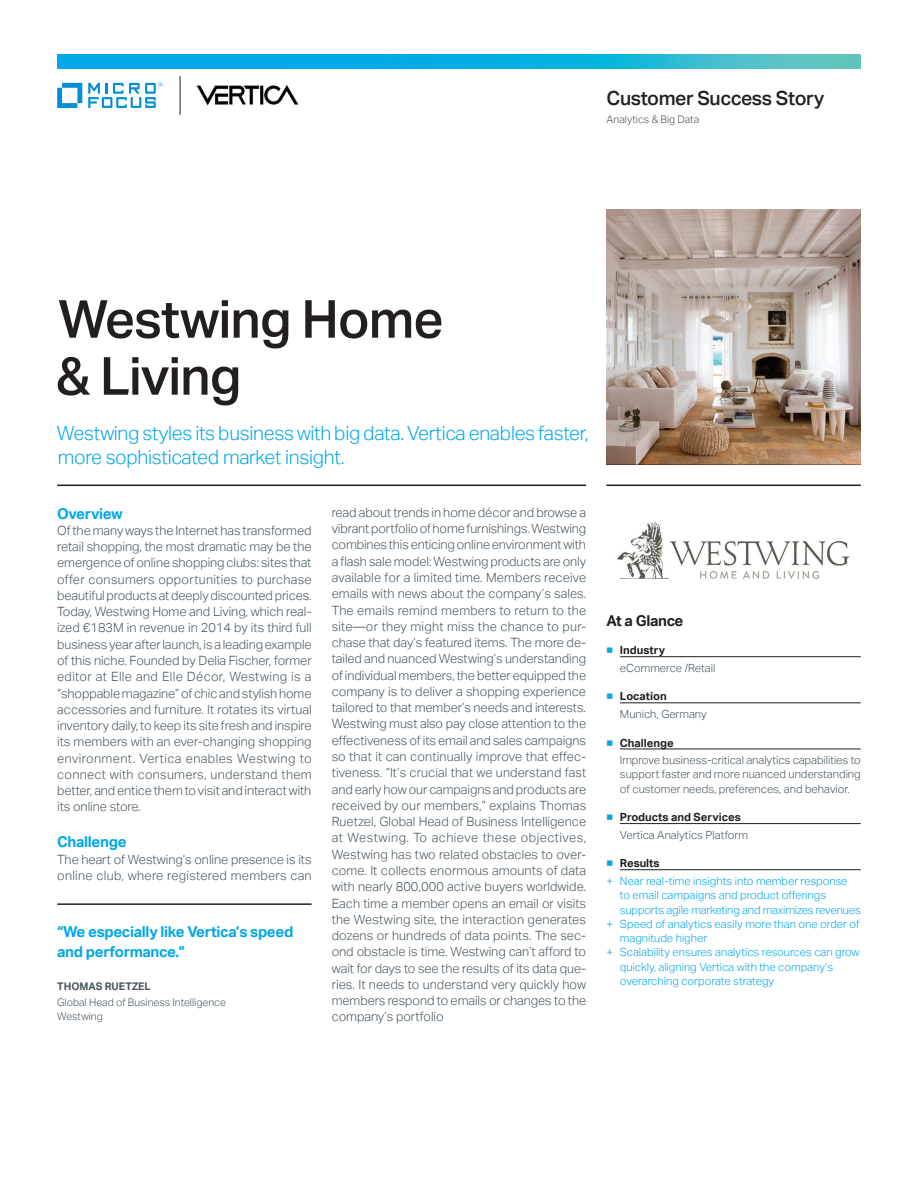
<style>
.page{position:relative;width:918px;height:1188px;background:#fff}
.page>*{position:absolute;margin:0;border:0;box-sizing:border-box;transform-origin:0 0}
.headline_35_38{font:500 52.5px/57px "Aktiv Grotesk";letter-spacing:-.02em;color:#231f20}
.intro1_13_16-light_b{font:300 19.5px/24px "Aktiv Grotesk";letter-spacing:-.015em;color:#00a7e9}
.collateral_name_13_1{font:500 19.5px "Aktiv Grotesk";letter-spacing:-.02em;color:#231f20}
.pull_quote_10_13-blu{font:700 15px/19.5px "Aktiv Grotesk";letter-spacing:-.02em;color:#00a7e9}
.body_8_5_11-grey{font:700 15px "Aktiv Grotesk";letter-spacing:-.02em;color:#00a7e9}
.subhead_10_13{font:700 15px "Aktiv Grotesk";letter-spacing:-.02em;color:#231f20}
.subhead_10_13-blue{font:700 15px "Aktiv Grotesk";letter-spacing:-.02em;color:#00a7e9}
.body_8_5_11-grey-2{font:300 12.75px/16.4px "Aktiv Grotesk";letter-spacing:-.005em;color:#45555f;text-align:justify}
.t1{font:300 11.25px/14.2px "Aktiv Grotesk";color:#00a7e9}
.caption_7_5_9_5_inde{font:300 11.25px/14.2px "Aktiv Grotesk";color:#45555f;text-align:justify}
.t2{font:700 11.25px "Aktiv Grotesk";color:#231f20}
.quote_title_7_11-gre{font:300 10.5px "Aktiv Grotesk";color:#45555f}
.caption_7_9_5-grey{font:300 10.5px "Aktiv Grotesk";color:#45555f}
.quote_name_caps_7_11{font:700 10.5px "Aktiv Grotesk";color:#45555f}
.quote_company_7_9_5{font:300 10.5px "Aktiv Grotesk";color:#45555f}
.s1{font-weight:400;color:#00a7e9}
</style>
<div class="page">
<hr style="left:57px;top:485px;width:529px;height:1px;background:#231f20">
<hr style="left:606px;top:485px;width:255px;height:1px;background:#231f20">
<img style="left:606px;top:210px;width:255px;height:254px">
<hr style="left:620px;top:656px;width:241px;height:1px;background:#231f20">
<hr style="left:620px;top:703px;width:241px;height:1px;background:#231f20">
<hr style="left:620px;top:749px;width:241px;height:1px;background:#231f20">
<hr style="left:620px;top:823px;width:241px;height:1px;background:#231f20">
<hr style="left:620px;top:869px;width:241px;height:1px;background:#231f20">
<svg style="left:57px;top:54px;width:804px;height:15px;background:#14b1dd"></svg>
<svg style="left:57px;top:83px;width:25px;height:25px"></svg>
<svg style="left:88px;top:82px;width:75px;height:26px"></svg>
<hr style="left:180px;top:76px;width:1px;height:39px;background:#231f20">
<img style="left:197px;top:85px;width:101px;height:21px">
<hr style="left:57px;top:903px;width:255px;height:2px;background:#231f20">
<img style="left:617px;top:522px;width:233px;height:57px">
<p class="collateral_name_13_1" style="left:607px;top:87px;width:219px">Customer Success Story</p>
<p class="caption_7_9_5-grey" style="left:607px;top:113px;width:94px">Analytics &amp; Big Data</p>
<p class="headline_35_38" style="left:56px;top:291px;width:389px">Westwing Home &amp; Living</p>
<p class="intro1_13_16-light_b" style="left:57px;top:422px;width:533px">Westwing styles its business with big data. Vertica enables faster, more sophisticated market insight.</p>
<p class="subhead_10_13-blue" style="left:57px;top:505px;width:67px">Overview</p>
<p class="body_8_5_11-grey-2" style="left:57px;top:522px;width:256px">Of the many ways the Internet has transformed retail shopping, the most dramatic may be the emergence of online shopping clubs: sites that offer consumers opportunities to purchase beautiful products at deeply discounted prices.<br>Today, Westwing Home and Living, which real&shy;ized €183M in revenue in 2014 by its third full business year after launch, is a leading example of this niche. Founded by Delia Fischer, former editor at Elle and Elle Décor, Westwing is a “shoppable magazine” of chic and stylish home accessories and furniture. It rotates its virtual inventory daily, to keep its site fresh and inspire its members with an ever-changing shopping environment. Vertica enables Westwing to connect with consumers, understand them better, and entice them to visit and interact with its online store.</p>
<p class="body_8_5_11-grey" style="left:57px;top:833px;width:71px">Challenge</p>
<p class="body_8_5_11-grey-2" style="left:57px;top:851px;width:256px">The heart of Westwing’s online presence is its online club, where registered members can</p>
<p class="pull_quote_10_13-blu" style="left:57px;top:922px;width:238px">“We especially like Vertica’s speed and performance.”</p>
<p class="quote_name_caps_7_11" style="left:57px;top:980px;width:95px">THOMAS RUETZEL</p>
<p class="quote_title_7_11-gre" style="left:57px;top:996px;width:170px">Global Head of Business Intelligence</p>
<p class="quote_company_7_9_5" style="left:57px;top:1010px;width:47px">Westwing</p>
<p class="body_8_5_11-grey-2" style="left:332px;top:504px;width:256px">read about trends in home décor and browse a vibrant portfolio of home furnishings. Westwing combines this enticing online environment with a flash sale model: Westwing products are only available for a limited time. Members receive emails with news about the company’s sales.<br>The emails remind members to return to the site—or they might miss the chance to pur&shy;chase that day’s featured items. The more de&shy;tailed and nuanced Westwing’s understanding of individual members, the better equipped the company is to deliver a shopping experience tailored to that member’s needs and interests.<br>Westwing must also pay close attention to the effectiveness of its email and sales campaigns so that it can continually improve that effec&shy;tiveness. “It’s crucial that we understand fast and early how our campaigns and products are received by our members,” explains Thomas Ruetzel, Global Head of Business Intelligence at Westwing. To achieve these objectives, Westwing has two related obstacles to over&shy;come. It collects enormous amounts of data with nearly 800,000 active buyers worldwide.<br>Each time a member opens an email or visits the Westwing site, the interaction generates dozens or hundreds of data points. The sec&shy;ond obstacle is time. Westwing can’t afford to wait for days to see the results of its data que&shy;ries. It needs to understand very quickly how members respond to emails or changes to the company’s portfolio</p>
<p class="subhead_10_13" style="left:606px;top:612px;width:79px">At a Glance</p>
<p class="t2" style="left:606px;top:644px;width:60px"><span class="s1">■</span> Industry</p>
<p class="caption_7_5_9_5_inde" style="left:620px;top:661px;width:97px">eCommerce /Retail</p>
<p class="t2" style="left:606px;top:690px;width:62px"><span class="s1">■</span> Location</p>
<p class="caption_7_5_9_5_inde" style="left:620px;top:707px;width:88px">Munich, Germany</p>
<p class="t2" style="left:606px;top:736px;width:69px"><span class="s1">■</span> Challenge</p>
<p class="caption_7_5_9_5_inde" style="left:620px;top:753px;width:242px">Improve business-critical analytics capabilities to support faster and more nuanced understanding of customer needs, preferences, and behavior.</p>
<p class="t2" style="left:606px;top:811px;width:136px"><span class="s1">■</span> Products and Services</p>
<p class="caption_7_5_9_5_inde" style="left:620px;top:828px;width:130px">Vertica Analytics Platform</p>
<p class="t2" style="left:606px;top:857px;width:55px"><span class="s1">■</span> Results</p>
<p class="t1" style="left:620px;top:874px;width:242px;text-indent:-14px">+ Near real-time insights into member response<br>to email campaigns and product offerings supports agile marketing and maximizes revenues</p>
<p class="t1" style="left:620px;top:917px;width:241px;text-indent:-14px">+ Speed of analytics easily more than one order of magnitude higher</p>
<p class="t1" style="left:620px;top:945px;width:241px;text-indent:-14px">+ Scalability ensures analytics resources can grow quickly, aligning Vertica with the company’s overarching corporate strategy</p>
</div>
